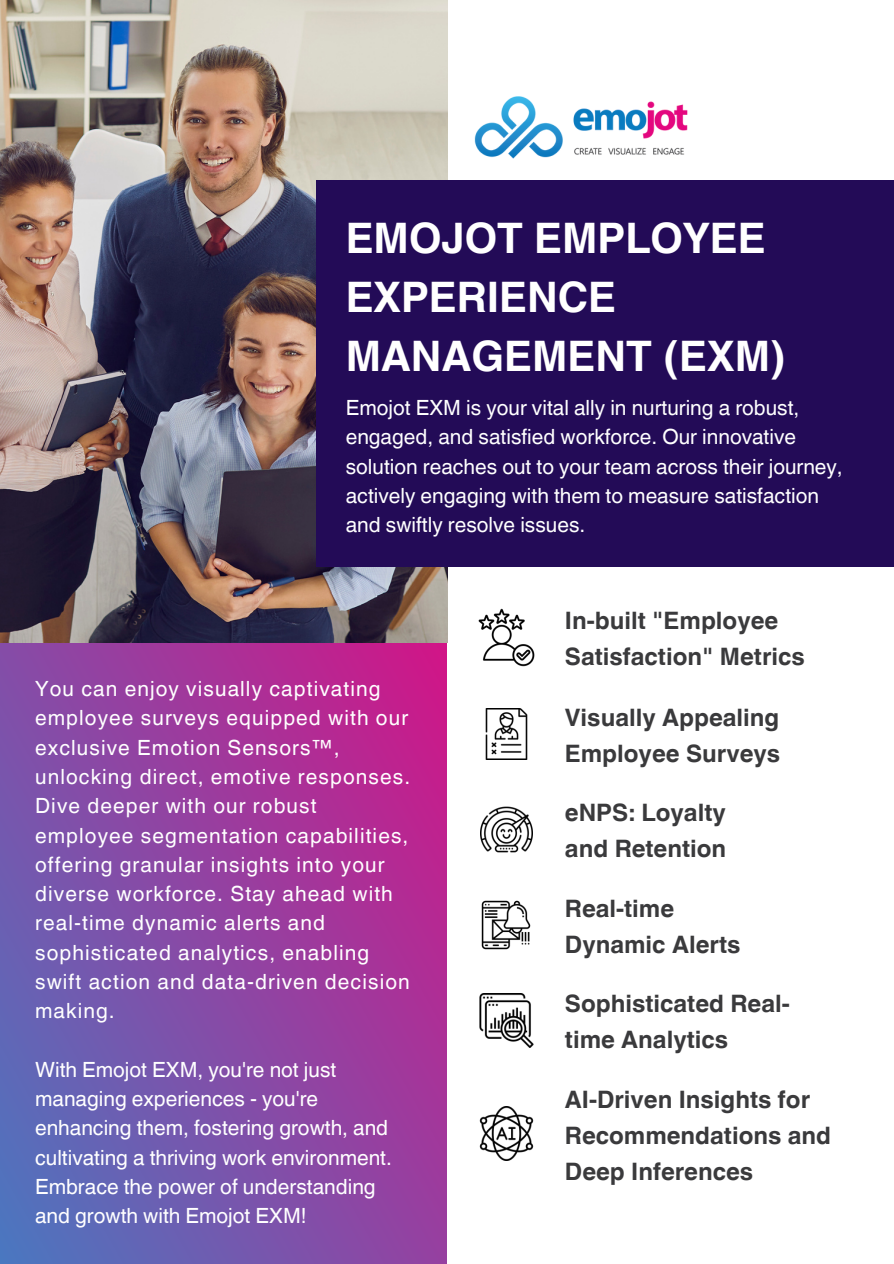
<style>
.page{position:relative;width:894px;height:1264px;background:#fff}
.page>*{position:absolute;margin:0;border:0;box-sizing:border-box;transform-origin:0 0}
.t1{font:700 42px/58.5px "Helvetica World";color:#fff}
.t2{font:700 24px/36px "Helvetica World";color:#3a3a3c}
.t3{font:21px/29.2px "Helvetica World";color:#fff}
.t4{font:21px/29.2px "Helvetica World";letter-spacing:.05em;color:#fff}
</style>
<div class="page">
<svg style="left:0;top:642px;width:447px;height:621px;background:#8d46a3"></svg>
<img style="left:0;top:0;width:447px;height:642px">
<div style="left:316px;top:180px;width:577px;height:386px;background:#230b57"></div>
<img style="left:474px;top:96px;width:214px;height:63px">
<img style="left:485px;top:708px;width:43px;height:52px">
<img style="left:479px;top:993px;width:54px;height:54px">
<img style="left:479px;top:1106px;width:54px;height:54px">
<img style="left:480px;top:806px;width:52px;height:47px">
<img style="left:478px;top:608px;width:57px;height:58px">
<img style="left:481px;top:900px;width:49px;height:49px">
<p class="t1" style="left:345px;top:205px;width:441px">EMOJOT EMPLOYEE<br>EXPERIENCE<br>MANAGEMENT (EXM)</p>
<p class="t3" style="left:345px;top:393px;width:498px">Emojot EXM is your vital ally in nurturing a robust, engaged, and satisfied workforce. Our innovative solution reaches out to your team across their journey, actively engaging with them to measure satisfaction and swiftly resolve issues.</p>
<p class="t4" style="left:35px;top:674px;width:376px">You can enjoy visually captivating employee surveys equipped with our exclusive Emotion Sensors™, unlocking direct, emotive responses.<br>Dive deeper with our robust employee segmentation capabilities, offering granular insights into your diverse workforce. Stay ahead with real-time dynamic alerts and sophisticated analytics, enabling swift action and data-driven decision making.</p>
<p class="t3" style="left:35px;top:1054px;width:358px">With Emojot EXM, you're not just managing experiences - you're enhancing them, fostering growth, and cultivating a thriving work environment.<br>Embrace the power of understanding and growth with Emojot EXM!</p>
<p class="t2" style="left:564px;top:600px;width:241px">In-built "Employee<br>Satisfaction" Metrics</p>
<p class="t2" style="left:564px;top:697px;width:217px">Visually Appealing<br>Employee Surveys</p>
<p class="t2" style="left:564px;top:792px;width:163px">eNPS: Loyalty and Retention</p>
<p class="t2" style="left:564px;top:887px;width:177px">Real-time<br>Dynamic Alerts</p>
<p class="t2" style="left:564px;top:983px;width:226px">Sophisticated Real&shy;time Analytics</p>
<p class="t2" style="left:564px;top:1078px;width:268px">AI-Driven Insights for<br>Recommendations and<br>Deep Inferences</p>
</div>
